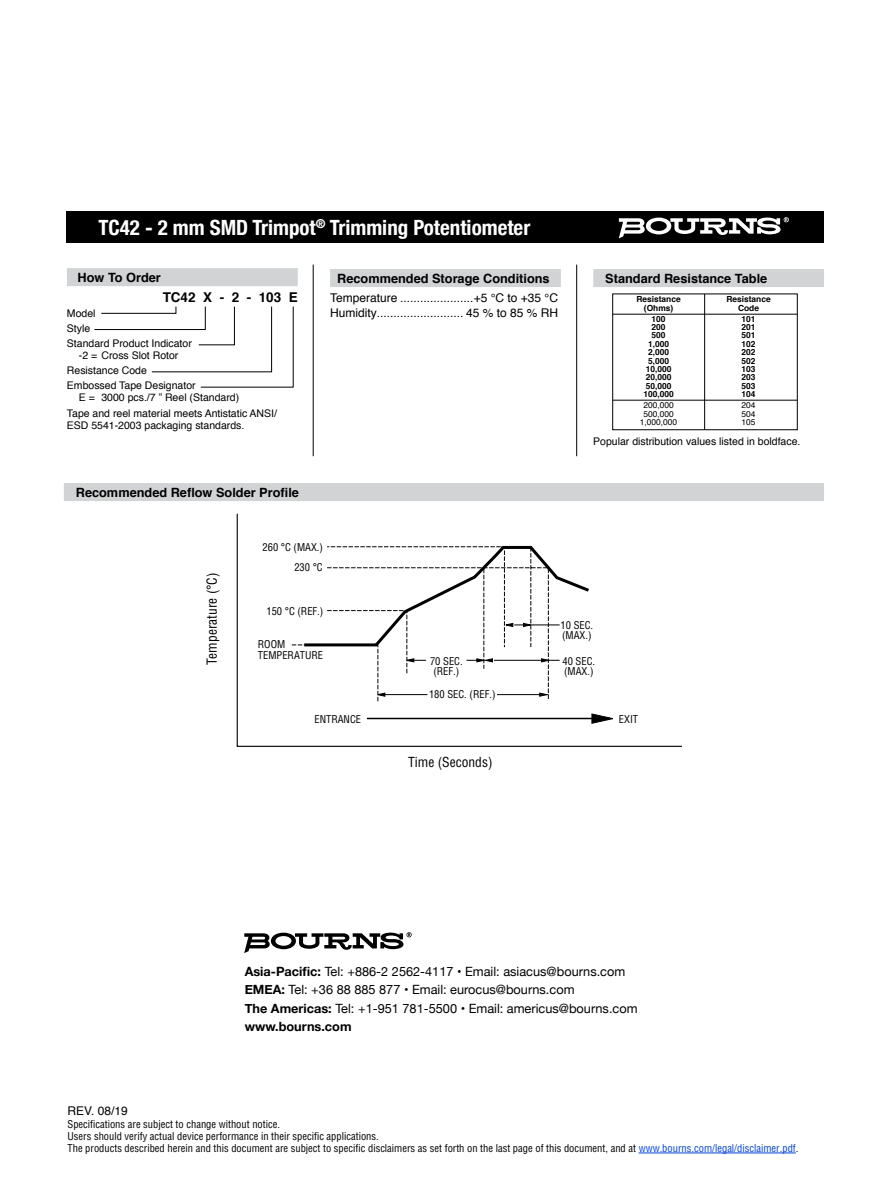
<style>
.page{position:relative;width:891px;height:1188px;background:#fff}
.page>*{position:absolute;margin:0;border:0;box-sizing:border-box;transform-origin:0 0}
.t1{font:700 condensed 21px "Helvetica Neue";color:#fff}
.t2{font:condensed 13.5px "Helvetica";color:#000}
.t3{font:700 13.5px "Helvetica";color:#000}
.t4{font:12.75px/18.3px "Helvetica Neue";color:#000}
.t5{font:700 12.75px "Helvetica";color:#000}
.t6{font:12px/15.3px "Helvetica";color:#000}
.t7{font:condensed 10.5px/10.5px "Helvetica";color:#000}
.t8{font:10.5px/15px "Helvetica";color:#000}
.t9{font:700 8.4px "Helvetica";color:#000}
.t10{font:8.4px "Helvetica";color:#000}
.s1{font-weight:700}
.s2{color:#0042f4}
</style>
<div class="page">
<hr style="left:639px;top:1153px;width:157px;height:1px;background:#0042f4">
<div style="left:67px;top:212px;width:757px;height:31px;background:#000"></div>
<svg style="left:619px;top:217px;width:170px;height:21px"></svg>
<div style="left:67px;top:268px;width:231px;height:18px;background:#d1d3d4"></div>
<svg style="left:94px;top:306px;width:200px;height:82px"></svg>
<div style="left:593px;top:269px;width:231px;height:18px;background:#d1d3d4"></div>
<svg style="left:612px;top:293px;width:186px;height:137px"></svg>
<hr style="left:704px;top:294px;width:1px;height:136px;background:#000">
<hr style="left:313px;top:265px;width:1px;height:191px;background:#000">
<svg style="left:244px;top:932px;width:168px;height:21px"></svg>
<div style="left:330px;top:269px;width:231px;height:18px;background:#d1d3d4"></div>
<hr style="left:576px;top:265px;width:1px;height:191px;background:#000">
<div style="left:64px;top:483px;width:760px;height:18px;background:#d1d3d4"></div>
<svg style="left:236px;top:514px;width:446px;height:233px"></svg>
<svg style="left:591px;top:714px;width:24px;height:10px"></svg>
<hr style="left:367px;top:718px;width:243px;height:1px;background:#000">
<svg style="left:291px;top:542px;width:301px;height:161px"></svg>
<hr style="left:497px;top:694px;width:51px;height:1px;background:#000">
<hr style="left:381px;top:694px;width:46px;height:1px;background:#000">
<h1 class="t1" style="left:98px;top:210px;width:433px">TC42 - 2 mm SMD Trimpot<sup>®</sup> Trimming Potentiometer</h1>
<p class="t5" style="left:78px;top:267px;width:85px">How To Order</p>
<p class="t3" style="left:163px;top:287px;width:137px">TC42 X - 2 - 103 E</p>
<p class="t8" style="left:67px;top:306px;width:126px">Model<br>Style<br>Standard Product Indicator</p>
<p class="t8" style="left:67px;top:348px;width:130px;text-indent:12px">-2 = Cross Slot Rotor<br>Resistance Code<br>Embossed Tape Designator</p>
<p class="t8" style="left:67px;top:390px;width:212px;line-height:15.6px;text-indent:12px">E = 3000 pcs./7 ” Reel (Standard)<br>Tape and reel material meets Antistatic ANSI/</p>
<p class="t8" style="left:67px;top:419px;width:179px">ESD 5541-2003 packaging standards.</p>
<p class="t5" style="left:337px;top:268px;width:214px">Recommended Storage Conditions</p>
<p class="t6" style="left:330px;top:291px;width:230px">Temperature ......................+5 °C to +35 °C<br>Humidity.......................... 45 % to 85 % RH</p>
<p class="t5" style="left:76px;top:482px;width:225px">Recommended Reflow Solder Profile</p>
<p class="t7" style="left:263px;top:542px;width:62px">260 °C (MAX.)</p>
<p class="t7" style="left:294px;top:562px;width:30px">230 °C</p>
<p class="t5" style="left:605px;top:268px;width:164px">Standard Resistance Table</p>
<p class="t9" style="left:636px;top:293px;width:46px">Resistance</p>
<p class="t9" style="left:726px;top:293px;width:46px">Resistance</p>
<p class="t9" style="left:644px;top:301px;width:31px">(Ohms)</p>
<p class="t9" style="left:738px;top:301px;width:22px">Code</p>
<p class="t9" style="left:652px;top:312px;width:16px">100</p>
<p class="t9" style="left:742px;top:312px;width:16px">101</p>
<p class="t9" style="left:652px;top:320px;width:16px">200</p>
<p class="t9" style="left:742px;top:320px;width:16px">201</p>
<p class="t9" style="left:652px;top:329px;width:16px">500</p>
<p class="t9" style="left:742px;top:329px;width:16px">501</p>
<p class="t9" style="left:648px;top:337px;width:23px">1,000</p>
<p class="t9" style="left:742px;top:337px;width:16px">102</p>
<p class="t9" style="left:648px;top:346px;width:23px">2,000</p>
<p class="t9" style="left:742px;top:346px;width:16px">202</p>
<p class="t9" style="left:648px;top:354px;width:23px">5,000</p>
<p class="t9" style="left:742px;top:354px;width:16px">502</p>
<p class="t9" style="left:646px;top:362px;width:27px">10,000</p>
<p class="t9" style="left:742px;top:362px;width:16px">103</p>
<p class="t9" style="left:646px;top:371px;width:27px">20,000</p>
<p class="t9" style="left:742px;top:371px;width:16px">203</p>
<p class="t9" style="left:646px;top:379px;width:27px">50,000</p>
<p class="t9" style="left:742px;top:379px;width:16px">503</p>
<p class="t9" style="left:643px;top:388px;width:32px">100,000</p>
<p class="t9" style="left:742px;top:388px;width:16px">104</p>
<p class="t10" style="left:643px;top:399px;width:32px">200,000</p>
<p class="t10" style="left:742px;top:399px;width:16px">204</p>
<p class="t10" style="left:643px;top:407px;width:32px">500,000</p>
<p class="t10" style="left:742px;top:407px;width:16px">504</p>
<p class="t10" style="left:640px;top:416px;width:39px">1,000,000</p>
<p class="t10" style="left:742px;top:416px;width:16px">105</p>
<p class="t8" style="left:593px;top:434px;width:209px">Popular distribution values listed in boldface.</p>
<p class="t6" style="left:68px;top:1103px;width:62px">REV. 08/19</p>
<p class="t2" style="left:203px;top:665px;width:94px;rotate:-90deg">Temperature (°C)</p>
<p class="t7" style="left:266px;top:606px;width:58px">150 °C (REF.)</p>
<p class="t7" style="left:258px;top:639px;width:67px">ROOM<br>TEMPERATURE</p>
<p class="t7" style="left:314px;top:714px;width:48px">ENTRANCE</p>
<p class="t7" style="left:430px;top:655px;width:34px;text-align:center">70 SEC. (REF.)</p>
<p class="t7" style="left:429px;top:689px;width:68px">180 SEC. (REF.)</p>
<p class="t2" style="left:408px;top:754px;width:86px">Time (Seconds)</p>
<p class="t7" style="left:561px;top:619px;width:34px">10 SEC. (MAX.)</p>
<p class="t7" style="left:562px;top:655px;width:34px">40 SEC. (MAX.)</p>
<p class="t7" style="left:619px;top:714px;width:21px">EXIT</p>
<p class="t4" style="left:245px;top:963px;width:394px"><span class="s1">Asia-Pacific:</span> Tel: +886-2 2562-4117 • Email: asiacus@bourns.com <span class="s1">EMEA:</span> Tel: +36 88 885 877 • Email: eurocus@bourns.com<br><span class="s1">The Americas:</span> Tel: +1-951 781-5500 • Email: americus@bourns.com <span class="s1">www.bourns.com</span></p>
<p class="t7" style="left:68px;top:1118px;width:732px;line-height:12px">Specifications are subject to change without notice.<br>Users should verify actual device performance in their specific applications.<br>The products described herein and this document are subject to specific disclaimers as set forth on the last page of this document, and at <span class="s2">www.bourns.com/legal/disclaimer.pdf</span>.</p>
</div>
